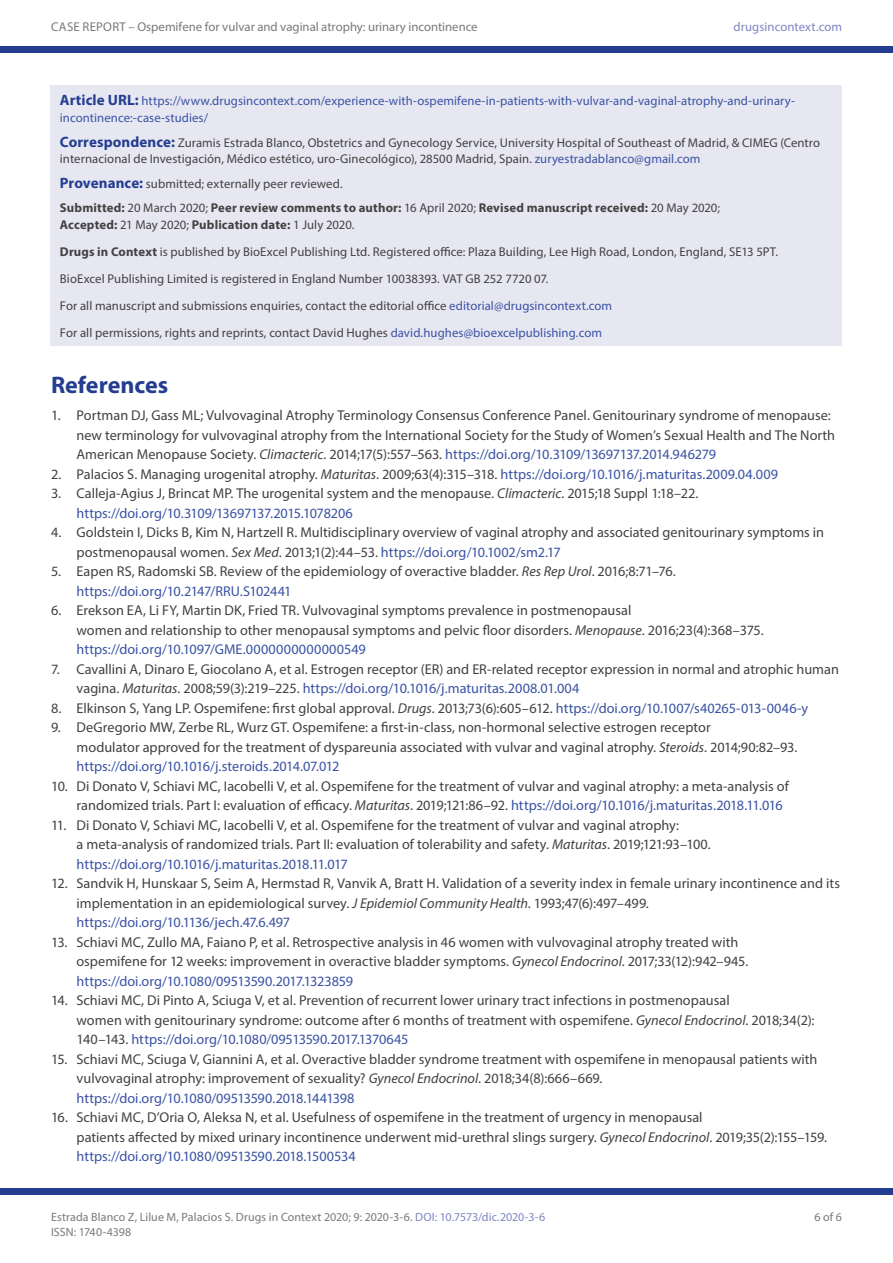
<style>
.page{position:relative;width:893px;height:1263px;background:#fff}
.page>*{position:absolute;margin:0;border:0;box-sizing:border-box;transform-origin:0 0}
.t1{font:700 24px "Myriad Pro";letter-spacing:-.005em;color:#243d91}
.REF_TX{font:14.25px/19.5px "Myriad Pro";color:#424142}
.SIDE_TXT{font:12.75px "Myriad Pro";letter-spacing:.005em;color:#424142}
.SIDE_HEAD{font:12.75px/16.5px "Myriad Pro";letter-spacing:.005em;color:#424142}
.SIDE_HEAD-2{font:12.75px/16.5px "Myriad Pro";letter-spacing:.005em;color:#3a53a3}
.SIDE_TXT-2{font:700 12.75px/16.5px "Myriad Pro";letter-spacing:.01em;color:#424142}
.t2{font:12.75px "Myriad Pro";color:#7c7878}
.t3{font:12.75px "Myriad Pro";letter-spacing:.005em;color:#7f85c1}
.t4{font:12px "Myriad Pro";letter-spacing:.005em;color:#7c7878}
.s1{font-weight:700;font-size:15px;color:#243d91}
.s2{color:#3a53a3}
.s3{font-weight:400}
.s4{font-weight:700}
.s5{font-style:italic}
.s6{color:#7f85c1}
</style>
<div class="page">
<div style="left:0;top:1188px;width:893px;height:7px;background:#243d91"></div>
<div style="left:0;top:47px;width:893px;height:6px;background:#243d91"></div>
<div style="left:51px;top:85px;width:791px;height:261px;background:#e7e7f2"></div>
<p class="t2" style="left:51px;top:18px;width:428px">CASE REPORT – Ospemifene for vulvar and vaginal atrophy: urinary incontinence</p>
<p class="t3" style="left:734px;top:18px;width:110px">drugsincontext.com</p>
<p class="SIDE_HEAD-2" style="left:60px;top:93px;width:736px"><span class="s1">Article URL:</span> https://www.drugsincontext.com/experience-with-ospemifene-in-patients-with-vulvar-and-vaginal-atrophy-and-urinary&shy;incontinence:-case-studies/</p>
<p class="SIDE_HEAD" style="left:60px;top:134px;width:762px"><span class="s1">Correspondence:</span> Zuramis Estrada Blanco, Obstetrics and Gynecology Service, University Hospital of Southeast of Madrid, &amp; CIMEG (Centro internacional de Investigación, Médico estético, uro-Ginecológico), 28500 Madrid, Spain. <span class="s2">zuryestradablanco@gmail.com</span></p>
<p class="SIDE_HEAD" style="left:60px;top:175px;width:284px"><span class="s1">Provenance:</span> submitted; externally peer reviewed.</p>
<p class="SIDE_TXT-2" style="left:60px;top:199px;width:662px">Submitted: <span class="s3">20 March 2020;</span> Peer review comments to author: <span class="s3">16 April 2020;</span> Revised manuscript received: <span class="s3">20 May 2020;<br></span>Accepted: <span class="s3">21 May 2020;</span> Publication date: <span class="s3">1 July 2020.</span></p>
<p class="SIDE_TXT" style="left:60px;top:244px;width:720px"><span class="s4">Drugs in Context</span> is published by BioExcel Publishing Ltd. Registered office: Plaza Building, Lee High Road, London, England, SE13 5PT.</p>
<p class="SIDE_TXT" style="left:60px;top:271px;width:490px">BioExcel Publishing Limited is registered in England Number 10038393. VAT GB 252 7720 07.</p>
<p class="SIDE_TXT" style="left:60px;top:298px;width:554px">For all manuscript and submissions enquiries, contact the editorial office <span class="s2">editorial@drugsincontext.com</span></p>
<p class="SIDE_TXT" style="left:60px;top:325px;width:544px">For all permissions, rights and reprints, contact David Hughes <span class="s2">david.hughes@bioexcelpublishing.com</span></p>
<h1 class="t1" style="left:51px;top:369px;width:119px">References</h1>
<p class="REF_TX" style="left:77px;top:405px;width:760px;text-indent:-26px">1. Portman DJ, Gass ML; Vulvovaginal Atrophy Terminology Consensus Conference Panel. Genitourinary syndrome of menopause: new terminology for vulvovaginal atrophy from the International Society for the Study of Women’s Sexual Health and The North<br>American Menopause Society. <span class="s5">Climacteric</span>. 2014;17(5):557–563. <span class="s2">https://doi.org/10.3109/13697137.2014.946279</span></p>
<p class="REF_TX" style="left:51px;top:464px;width:728px">2. Palacios S. Managing urogenital atrophy. <span class="s5">Maturitas</span>. 2009;63(4):315–318. <span class="s2">https://doi.org/10.1016/j.maturitas.2009.04.009</span></p>
<p class="REF_TX" style="left:77px;top:483px;width:623px;text-indent:-26px">3. Calleja-Agius J, Brincat MP. The urogenital system and the menopause. <span class="s5">Climacteric</span>. 2015;18 Suppl 1:18–22. <span class="s2">https://doi.org/10.3109/13697137.2015.1078206</span></p>
<p class="REF_TX" style="left:77px;top:522px;width:749px;text-indent:-26px">4. Goldstein I, Dicks B, Kim N, Hartzell R. Multidisciplinary overview of vaginal atrophy and associated genitourinary symptoms in postmenopausal women. <span class="s5">Sex Med</span>. 2013;1(2):44–53. <span class="s2">https://doi.org/10.1002/sm2.17</span></p>
<p class="REF_TX" style="left:77px;top:561px;width:601px;text-indent:-26px">5. Eapen RS, Radomski SB. Review of the epidemiology of overactive bladder. <span class="s5">Res Rep Urol</span>. 2016;8:71–76. <span class="s2">https://doi.org/10.2147/RRU.S102441</span></p>
<p class="REF_TX" style="left:77px;top:600px;width:689px;text-indent:-26px">6. Erekson EA, Li FY, Martin DK, Fried TR. Vulvovaginal symptoms prevalence in postmenopausal<br>women and relationship to other menopausal symptoms and pelvic floor disorders. <span class="s5">Menopause</span>. 2016;23(4):368–375. <span class="s2">https://doi.org/10.1097/GME.0000000000000549</span></p>
<p class="REF_TX" style="left:77px;top:659px;width:764px;text-indent:-26px">7. Cavallini A, Dinaro E, Giocolano A, et al. Estrogen receptor (ER) and ER-related receptor expression in normal and atrophic human vagina. <span class="s5">Maturitas</span>. 2008;59(3):219–225. <span class="s2">https://doi.org/10.1016/j.maturitas.2008.01.004</span></p>
<p class="REF_TX" style="left:51px;top:698px;width:759px">8. Elkinson S, Yang LP. Ospemifene: first global approval. <span class="s5">Drugs</span>. 2013;73(6):605–612. <span class="s2">https://doi.org/10.1007/s40265-013-0046-y</span></p>
<p class="REF_TX" style="left:77px;top:717px;width:722px;text-indent:-26px">9. DeGregorio MW, Zerbe RL, Wurz GT. Ospemifene: a first-in-class, non-hormonal selective estrogen receptor<br>modulator approved for the treatment of dyspareunia associated with vulvar and vaginal atrophy. <span class="s5">Steroids</span>. 2014;90:82–93. <span class="s2">https://doi.org/10.1016/j.steroids.2014.07.012</span></p>
<p class="REF_TX" style="left:77px;top:776px;width:714px;text-indent:-26px">10. Di Donato V, Schiavi MC, Iacobelli V, et al. Ospemifene for the treatment of vulvar and vaginal atrophy: a meta-analysis of randomized trials. Part I: evaluation of efficacy. <span class="s5">Maturitas</span>. 2019;121:86–92. <span class="s2">https://doi.org/10.1016/j.maturitas.2018.11.016</span></p>
<p class="REF_TX" style="left:77px;top:815px;width:636px;text-indent:-26px">11. Di Donato V, Schiavi MC, Iacobelli V, et al. Ospemifene for the treatment of vulvar and vaginal atrophy:<br>a meta-analysis of randomized trials. Part II: evaluation of tolerability and safety. <span class="s5">Maturitas</span>. 2019;121:93–100. <span class="s2">https://doi.org/10.1016/j.maturitas.2018.11.017</span></p>
<p class="REF_TX" style="left:77px;top:873px;width:765px;text-indent:-26px">12. Sandvik H, Hunskaar S, Seim A, Hermstad R, Vanvik A, Bratt H. Validation of a severity index in female urinary incontinence and its implementation in an epidemiological survey. <span class="s5">J Epidemiol Community Health</span>. 1993;47(6):497–499. <span class="s2">https://doi.org/10.1136/jech.47.6.497</span></p>
<p class="REF_TX" style="left:77px;top:932px;width:673px;text-indent:-26px">13. Schiavi MC, Zullo MA, Faiano P, et al. Retrospective analysis in 46 women with vulvovaginal atrophy treated with ospemifene for 12 weeks: improvement in overactive bladder symptoms. <span class="s5">Gynecol Endocrinol</span>. 2017;33(12):942–945. <span class="s2">https://doi.org/10.1080/09513590.2017.1323859</span></p>
<p class="REF_TX" style="left:77px;top:990px;width:739px;text-indent:-26px">14. Schiavi MC, Di Pinto A, Sciuga V, et al. Prevention of recurrent lower urinary tract infections in postmenopausal<br>women with genitourinary syndrome: outcome after 6 months of treatment with ospemifene. <span class="s5">Gynecol Endocrinol</span>. 2018;34(2):<br>140–143. <span class="s2">https://doi.org/10.1080/09513590.2017.1370645</span></p>
<p class="REF_TX" style="left:77px;top:1049px;width:742px;text-indent:-26px">15. Schiavi MC, Sciuga V, Giannini A, et al. Overactive bladder syndrome treatment with ospemifene in menopausal patients with vulvovaginal atrophy: improvement of sexuality? <span class="s5">Gynecol Endocrinol</span>. 2018;34(8):666–669. <span class="s2">https://doi.org/10.1080/09513590.2018.1441398</span></p>
<p class="REF_TX" style="left:77px;top:1107px;width:752px;text-indent:-26px">16. Schiavi MC, D’Oria O, Aleksa N, et al. Usefulness of ospemifene in the treatment of urgency in menopausal<br>patients affected by mixed urinary incontinence underwent mid-urethral slings surgery. <span class="s5">Gynecol Endocrinol</span>. 2019;35(2):155–159. <span class="s2">https://doi.org/10.1080/09513590.2018.1500534</span></p>
<p class="t4" style="left:51px;top:1209px;width:496px">Estrada Blanco Z, Lilue M, Palacios S. Drugs in Context 2020; 9: 2020-3-6. <span class="s6">DOI: 10.7573/dic.2020-3-6</span></p>
<p class="t4" style="left:814px;top:1209px;width:29px">6 of 6</p>
<p class="t4" style="left:51px;top:1224px;width:82px">ISSN: 1740-4398</p>
</div>
